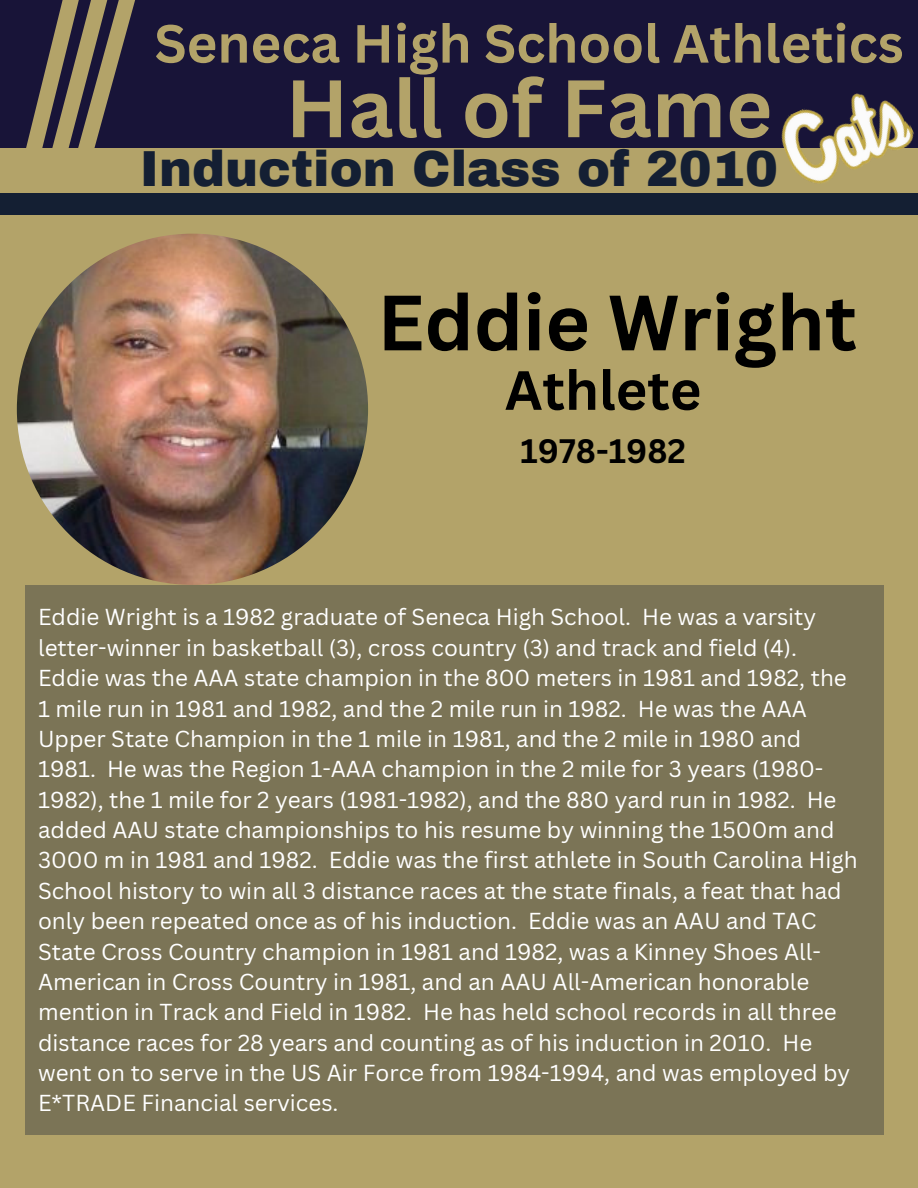
<style>
.page{position:relative;width:918px;height:1188px;background:#fff}
.page>*{position:absolute;margin:0;border:0;box-sizing:border-box;transform-origin:0 0}
.t1{font:700 79.5px "Canva Sans";color:#b3a369}
.t2{font:700 76.5px "Canva Sans";color:#000}
.t3{font:700 54px "Canva Sans";color:#000}
.t4{font:700 52.5px "Canva Sans";color:#b3a369}
.t5{font:900 49.5px "Archivo";color:#141f33}
.t6{font:700 33px "Canva Sans";color:#000}
.t7{font:22.5px/30.3px "Canva Sans";color:#fff}
</style>
<div class="page">
<div style="left:0;top:0;width:918px;height:148px;background:#181438"></div>
<svg style="left:26px;top:0;width:109px;height:148px"></svg>
<div style="left:0;top:148px;width:918px;height:45px;background:#b3a369"></div>
<img style="left:781px;top:93px;width:133px;height:91px">
<div style="left:0;top:193px;width:918px;height:995px;background:#b3a369"></div>
<div style="left:0;top:193px;width:918px;height:21px;background:#141f33"></div>
<img style="left:17px;top:234px;width:351px;height:351px;border-radius:50%">
<div style="left:26px;top:585px;width:858px;height:550px;background:#7b7456"></div>
<p class="t4" style="left:154px;top:7px;width:751px">Seneca High School Athletics</p>
<p class="t1" style="left:286px;top:52px;width:488px">Hall of Fame</p>
<p class="t5" style="left:140px;top:143px;width:640px">Induction Class of 2010</p>
<p class="t2" style="left:377px;top:269px;width:481px">Eddie Wright</p>
<p class="t3" style="left:505px;top:352px;width:198px">Athlete</p>
<p class="t6" style="left:520px;top:427px;width:167px">1978-1982</p>
<p class="t7" style="left:38px;top:602px;width:821px">Eddie Wright is a 1982 graduate of Seneca High School. He was a varsity letter-winner in basketball (3), cross country (3) and track and field (4).<br>Eddie was the AAA state champion in the 800 meters in 1981 and 1982, the 1 mile run in 1981 and 1982, and the 2 mile run in 1982. He was the AAA Upper State Champion in the 1 mile in 1981, and the 2 mile in 1980 and 1981. He was the Region 1-AAA champion in the 2 mile for 3 years (1980- 1982), the 1 mile for 2 years (1981-1982), and the 880 yard run in 1982. He added AAU state championships to his resume by winning the 1500m and 3000 m in 1981 and 1982. Eddie was the first athlete in South Carolina High School history to win all 3 distance races at the state finals, a feat that had only been repeated once as of his induction. Eddie was an AAU and TAC State Cross Country champion in 1981 and 1982, was a Kinney Shoes All-American in Cross Country in 1981, and an AAU All-American honorable mention in Track and Field in 1982. He has held school records in all three distance races for 28 years and counting as of his induction in 2010. He went on to serve in the US Air Force from 1984-1994, and was employed by E*TRADE Financial services.</p>
</div>
